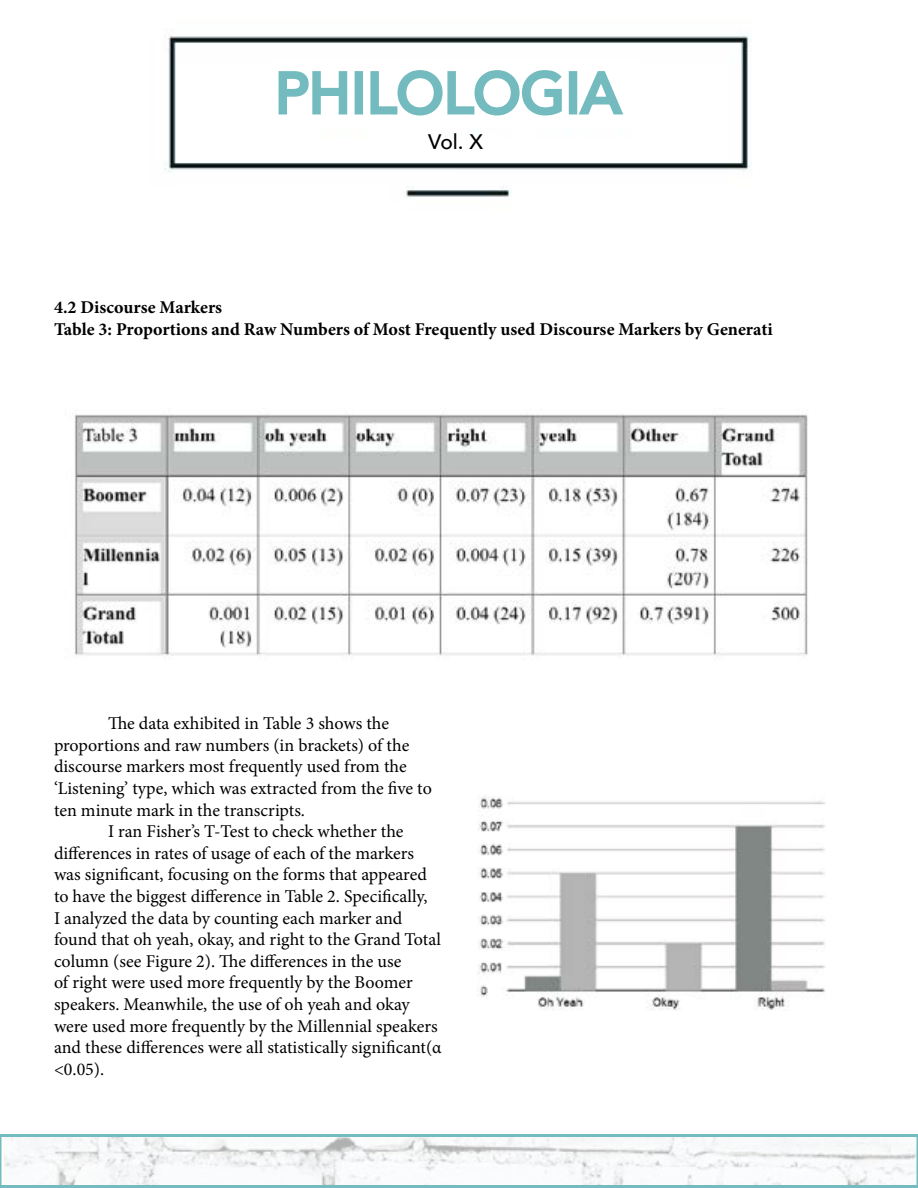
<style>
.page{position:relative;width:918px;height:1188px;background:#fff}
.page>*{position:absolute;margin:0;border:0;box-sizing:border-box;transform-origin:0 0}
.t1{font:500 57px "Avenir";color:#74bbbf}
.t2{font:500 21px "Avenir";color:#000}
.t3{font:18px "Minion Pro";color:#000}
.t4{font:700 18px/21.6px "Minion Pro";color:#000}
</style>
<div class="page">
<svg style="left:0;top:1134px;width:918px;height:54px"></svg>
<img style="left:163px;top:35px;width:589px;height:162px">
<div style="left:270px;top:59px;width:368px;height:69px;background:#fff"></div>
<svg style="left:278px;top:71px;width:70px;height:44px"></svg>
<div style="left:355px;top:71px;width:8px;height:43px;border:3px solid #74bbbf"></div>
<svg style="left:370px;top:70px;width:192px;height:46px"></svg>
<div style="left:569px;top:71px;width:8px;height:43px;border:3px solid #74bbbf"></div>
<svg style="left:577px;top:71px;width:47px;height:44px"></svg>
<img style="left:74px;top:414px;width:734px;height:242px">
<img style="left:477px;top:795px;width:349px;height:216px">
<h1 class="t1" style="left:275px;top:44px;width:348px">PHILOLOGIA</h1>
<p class="t2" style="left:428px;top:124px;width:56px">Vol. X</p>
<p class="t4" style="left:54px;top:296px;width:720px">4.2 Discourse Markers<br>Table 3: Proportions and Raw Numbers of Most Frequently used Discourse Markers by Generati</p>
<p class="t3" style="left:108px;top:711px;width:283px">The data exhibited in Table 3 shows the</p>
<p class="t3" style="left:54px;top:733px;width:357px">proportions and raw numbers (in brackets) of the</p>
<p class="t3" style="left:54px;top:755px;width:354px">discourse markers most frequently used from the</p>
<p class="t3" style="left:54px;top:776px;width:379px">‘Listening’ type, which was extracted from the five to</p>
<p class="t3" style="left:54px;top:798px;width:253px">ten minute mark in the transcripts.</p>
<p class="t3" style="left:108px;top:819px;width:297px">I ran Fisher’s T-Test to check whether the</p>
<p class="t3" style="left:54px;top:841px;width:361px">differences in rates of usage of each of the markers</p>
<p class="t3" style="left:54px;top:863px;width:374px">was significant, focusing on the forms that appeared</p>
<p class="t3" style="left:54px;top:884px;width:375px">to have the biggest difference in Table 2. Specifically,</p>
<p class="t3" style="left:54px;top:906px;width:350px">I analyzed the data by counting each marker and</p>
<p class="t3" style="left:54px;top:927px;width:389px">found that oh yeah, okay, and right to the Grand Total</p>
<p class="t3" style="left:54px;top:949px;width:349px">column (see Figure 2). The differences in the use</p>
<p class="t3" style="left:54px;top:971px;width:360px">of right were used more frequently by the Boomer</p>
<p class="t3" style="left:54px;top:992px;width:357px">speakers. Meanwhile, the use of oh yeah and okay</p>
<p class="t3" style="left:54px;top:1014px;width:385px">were used more frequently by the Millennial speakers</p>
<p class="t3" style="left:54px;top:1035px;width:389px">and these differences were all statistically significant(α</p>
<p class="t3" style="left:54px;top:1057px;width:52px">&lt;0.05).</p>
</div>
